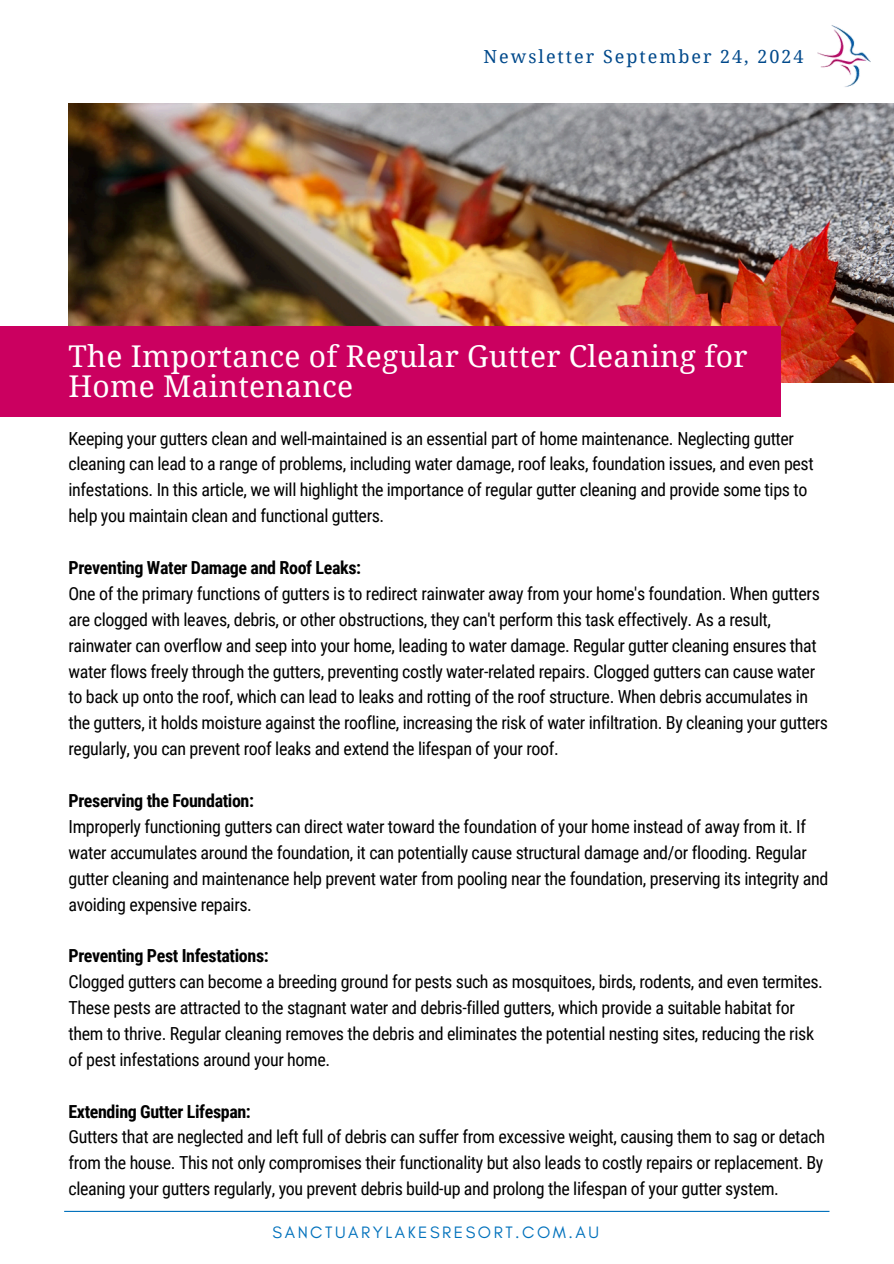
<style>
.page{position:relative;width:894px;height:1264px;background:#fff}
.page>*{position:absolute;margin:0;border:0;box-sizing:border-box;transform-origin:0 0}
.t1{font:30px/30.3px "Noto Serif";letter-spacing:.01em;color:#fff}
.t2{font:18px/25.8px "Roboto Condensed";letter-spacing:-.02em;color:#000}
.t3{font:700 18px "Roboto Condensed";letter-spacing:-.02em;color:#000}
.t4{font:18px "Noto Serif";letter-spacing:.11em;color:#00498b}
.t5{font:16.8px "Glacial Indifference";letter-spacing:.15em;color:#0071bc}
</style>
<div class="page">
<hr style="left:64px;top:1210px;width:765px;height:1px;background:#0071bc">
<img style="left:68px;top:104px;width:825px;height:279px">
<div style="left:0;top:326px;width:780px;height:90px;background:#cb0060"></div>
<img style="left:817px;top:25px;width:54px;height:62px">
<h2 class="t4" style="left:483px;top:44px;width:321px">Newsletter September 24, 2024</h2>
<p class="t1" style="left:68px;top:340px;width:680px">The Importance of Regular Gutter Cleaning for<br>Home Maintenance</p>
<p class="t2" style="left:68px;top:425px;width:746px">Keeping your gutters clean and well-maintained is an essential part of home maintenance. Neglecting gutter cleaning can lead to a range of problems, including water damage, roof leaks, foundation issues, and even pest infestations. In this article, we will highlight the importance of regular gutter cleaning and provide some tips to help you maintain clean and functional gutters.</p>
<h1 class="t3" style="left:68px;top:557px;width:294px">Preventing Water Damage and Roof Leaks:</h1>
<p class="t2" style="left:68px;top:581px;width:760px">One of the primary functions of gutters is to redirect rainwater away from your home's foundation. When gutters are clogged with leaves, debris, or other obstructions, they can't perform this task effectively. As a result, rainwater can overflow and seep into your home, leading to water damage. Regular gutter cleaning ensures that water flows freely through the gutters, preventing costly water-related repairs. Clogged gutters can cause water to back up onto the roof, which can lead to leaks and rotting of the roof structure. When debris accumulates in the gutters, it holds moisture against the roofline, increasing the risk of water infiltration. By cleaning your gutters regularly, you can prevent roof leaks and extend the lifespan of your roof.</p>
<p class="t3" style="left:68px;top:790px;width:187px">Preserving the Foundation:</p>
<p class="t2" style="left:68px;top:813px;width:761px">Improperly functioning gutters can direct water toward the foundation of your home instead of away from it. If water accumulates around the foundation, it can potentially cause structural damage and/or flooding. Regular gutter cleaning and maintenance help prevent water from pooling near the foundation, preserving its integrity and avoiding expensive repairs.</p>
<p class="t3" style="left:68px;top:945px;width:202px">Preventing Pest Infestations:</p>
<p class="t2" style="left:68px;top:969px;width:755px">Clogged gutters can become a breeding ground for pests such as mosquitoes, birds, rodents, and even termites.<br>These pests are attracted to the stagnant water and debris-filled gutters, which provide a suitable habitat for them to thrive. Regular cleaning removes the debris and eliminates the potential nesting sites, reducing the risk of pest infestations around your home.</p>
<p class="t3" style="left:68px;top:1100px;width:184px">Extending Gutter Lifespan:</p>
<p class="t2" style="left:68px;top:1124px;width:757px;text-align:justify">Gutters that are neglected and left full of debris can suffer from excessive weight, causing them to sag or detach from the house. This not only compromises their functionality but also leads to costly repairs or replacement. By cleaning your gutters regularly, you prevent debris build-up and prolong the lifespan of your gutter system.</p>
<p class="t5" style="left:272px;top:1221px;width:328px">SANCTUARYLAKESRESORT.COM.AU</p>
</div>
